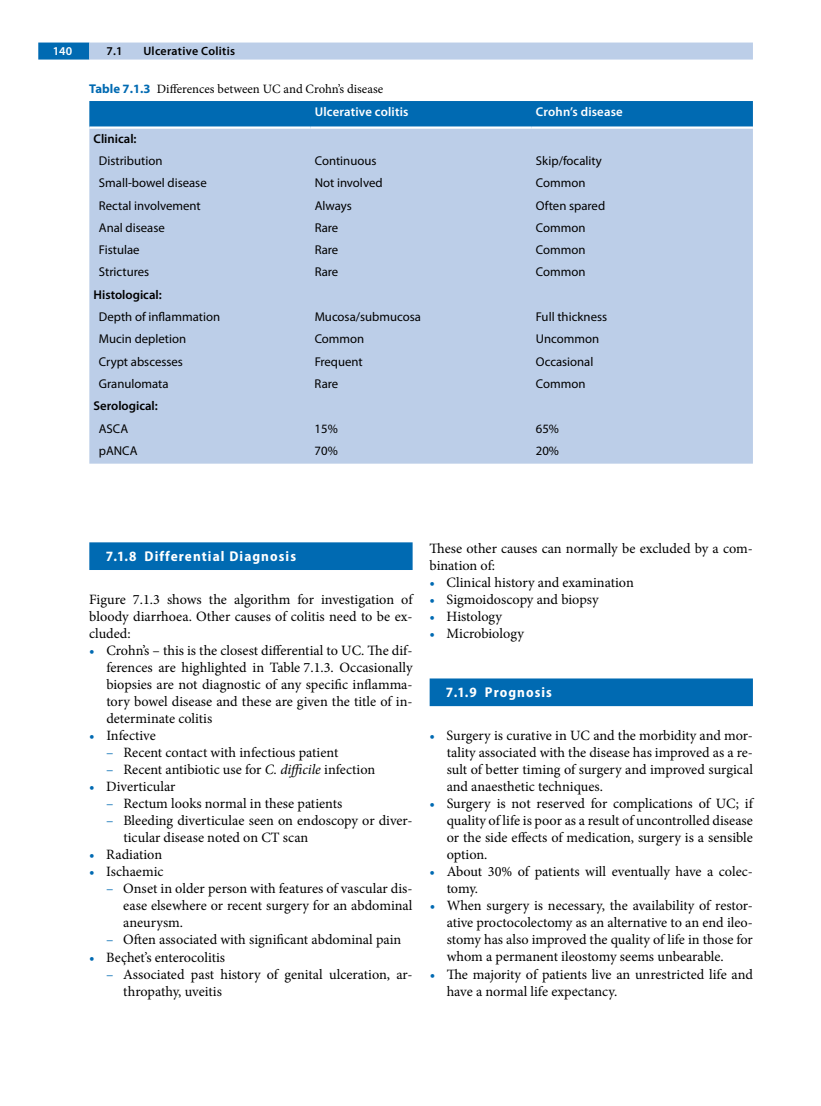
<style>
.page{position:relative;width:821px;height:1106px;background:#fff}
.page>*{position:absolute;margin:0;border:0;box-sizing:border-box;transform-origin:0 0}
.t1{font:14.25px/17px "Minion Pro";color:#000;text-align:justify}
.t2{font:700 semi-condensed 14.25px "Myriad Pro";letter-spacing:.075em;color:#fff}
.t3{font:12.75px "Myriad Pro";color:#000}
.t4{font:12.75px "Minion Pro";color:#000}
.t5{font:600 12.75px "Myriad Pro";color:#000}
.t6{font:600 12.75px "Myriad Pro";letter-spacing:.015em;color:#fff}
.t7{font:600 12px "Myriad Pro";letter-spacing:.025em;color:#000}
.t8{font:600 12px "Myriad Pro";color:#fff}
.s1{font-family:"Myriad Pro";font-weight:700;color:#006ab2}
.s2{color:#006ab2}
.s3{font-style:italic}
</style>
<div class="page">
<div style="left:38px;top:43px;width:51px;height:17px;background:#006ab2"></div>
<div style="left:89px;top:43px;width:664px;height:17px;background:#bccee8"></div>
<div style="left:429px;top:678px;width:324px;height:28px;background:#006ab2"></div>
<div style="left:89px;top:542px;width:323px;height:28px;background:#006ab2"></div>
<div style="left:89px;top:101px;width:664px;height:25px;background:#006ab2"></div>
<div style="left:89px;top:129px;width:664px;height:334px;background:#bccee8"></div>
<p class="t8" style="left:53px;top:43px;width:21px">140</p>
<p class="t7" style="left:106px;top:43px;width:18px">7.1</p>
<p class="t7" style="left:143px;top:43px;width:93px">Ulcerative Colitis</p>
<p class="t4" style="left:89px;top:80px;width:295px"><span class="s1">Table 7.1.3</span> Differences between UC and Crohn’s disease</p>
<p class="t6" style="left:315px;top:104px;width:95px">Ulcerative colitis</p>
<p class="t6" style="left:536px;top:104px;width:88px">Crohn’s disease</p>
<p class="t5" style="left:94px;top:130px;width:45px">Clinical:</p>
<p class="t3" style="left:99px;top:153px;width:65px">Distribution</p>
<p class="t3" style="left:315px;top:153px;width:63px">Continuous</p>
<p class="t3" style="left:536px;top:153px;width:67px">Skip/focality</p>
<p class="t3" style="left:99px;top:175px;width:109px">Small-bowel disease</p>
<p class="t3" style="left:315px;top:175px;width:69px">Not involved</p>
<p class="t3" style="left:536px;top:175px;width:51px">Common</p>
<p class="t3" style="left:99px;top:197px;width:103px">Rectal involvement</p>
<p class="t3" style="left:315px;top:197px;width:39px">Always</p>
<p class="t3" style="left:536px;top:197px;width:71px">Often spared</p>
<p class="t3" style="left:99px;top:220px;width:67px">Anal disease</p>
<p class="t3" style="left:315px;top:220px;width:25px">Rare</p>
<p class="t3" style="left:536px;top:220px;width:51px">Common</p>
<p class="t3" style="left:99px;top:242px;width:42px">Fistulae</p>
<p class="t3" style="left:315px;top:242px;width:25px">Rare</p>
<p class="t3" style="left:536px;top:242px;width:51px">Common</p>
<p class="t3" style="left:99px;top:264px;width:52px">Strictures</p>
<p class="t3" style="left:315px;top:264px;width:25px">Rare</p>
<p class="t3" style="left:536px;top:264px;width:51px">Common</p>
<p class="t5" style="left:93px;top:286px;width:70px">Histological:</p>
<p class="t3" style="left:99px;top:309px;width:123px">Depth of inflammation</p>
<p class="t3" style="left:315px;top:309px;width:108px">Mucosa/submucosa</p>
<p class="t3" style="left:536px;top:309px;width:73px">Full thickness</p>
<p class="t3" style="left:99px;top:331px;width:89px">Mucin depletion</p>
<p class="t3" style="left:315px;top:331px;width:51px">Common</p>
<p class="t3" style="left:536px;top:331px;width:65px">Uncommon</p>
<p class="t3" style="left:99px;top:353px;width:86px">Crypt abscesses</p>
<p class="t3" style="left:315px;top:353px;width:50px">Frequent</p>
<p class="t3" style="left:536px;top:353px;width:59px">Occasional</p>
<p class="t3" style="left:99px;top:376px;width:71px">Granulomata</p>
<p class="t3" style="left:315px;top:376px;width:25px">Rare</p>
<p class="t3" style="left:536px;top:376px;width:51px">Common</p>
<p class="t5" style="left:93px;top:398px;width:66px">Serological:</p>
<p class="t3" style="left:99px;top:420px;width:31px">ASCA</p>
<p class="t3" style="left:315px;top:420px;width:25px">15%</p>
<p class="t3" style="left:536px;top:420px;width:25px">65%</p>
<p class="t3" style="left:99px;top:443px;width:40px">pANCA</p>
<p class="t3" style="left:314px;top:443px;width:25px">70%</p>
<p class="t3" style="left:536px;top:443px;width:25px">20%</p>
<p class="t2" style="left:106px;top:548px;width:191px">7.1.8 Differential Diagnosis</p>
<p class="t1" style="left:89px;top:591px;width:325px">Figure 7.1.3 shows the algorithm for investigation of bloody diarrhoea. Other causes of colitis need to be ex&shy;cluded:</p>
<p class="t1" style="left:106px;top:642px;width:308px;text-indent:-17px"><span class="s2">•</span> Crohn’s – this is the closest differential to UC. The dif&shy;ferences are highlighted in Table 7.1.3. Occasionally biopsies are not diagnostic of any specific inflamma&shy;tory bowel disease and these are given the title of in&shy;determinate colitis</p>
<p class="t1" style="left:89px;top:727px;width:68px"><span class="s2">•</span> Infective</p>
<p class="t1" style="left:106px;top:744px;width:233px"><span class="s2">–</span> Recent contact with infectious patient</p>
<p class="t1" style="left:106px;top:761px;width:270px"><span class="s2">–</span> Recent antibiotic use for <span class="s3">C. difficile</span> infection</p>
<p class="t1" style="left:89px;top:778px;width:88px"><span class="s2">•</span> Diverticular</p>
<p class="t1" style="left:106px;top:795px;width:237px"><span class="s2">–</span> Rectum looks normal in these patients</p>
<p class="t1" style="left:123px;top:812px;width:291px;text-indent:-17px"><span class="s2">–</span> Bleeding diverticulae seen on endoscopy or diver&shy;ticular disease noted on CT scan</p>
<p class="t1" style="left:89px;top:846px;width:74px"><span class="s2">•</span> Radiation</p>
<p class="t1" style="left:89px;top:863px;width:76px"><span class="s2">•</span> Ischaemic</p>
<p class="t1" style="left:123px;top:880px;width:291px;text-indent:-17px"><span class="s2">–</span> Onset in older person with features of vascular dis&shy;ease elsewhere or recent surgery for an abdominal aneurysm.</p>
<p class="t1" style="left:106px;top:931px;width:296px"><span class="s2">–</span> Often associated with significant abdominal pain</p>
<p class="t1" style="left:89px;top:948px;width:137px"><span class="s2">•</span> Beçhet’s enterocolitis</p>
<p class="t1" style="left:123px;top:965px;width:291px;text-indent:-17px"><span class="s2">–</span> Associated past history of genital ulceration, ar&shy;thropathy, uveitis</p>
<p class="t1" style="left:429px;top:540px;width:325px">These other causes can normally be excluded by a com&shy;bination of:</p>
<p class="t1" style="left:429px;top:574px;width:206px"><span class="s2">•</span> Clinical history and examination</p>
<p class="t1" style="left:429px;top:591px;width:170px"><span class="s2">•</span> Sigmoidoscopy and biopsy</p>
<p class="t1" style="left:429px;top:608px;width:74px"><span class="s2">•</span> Histology</p>
<p class="t1" style="left:429px;top:625px;width:96px"><span class="s2">•</span> Microbiology</p>
<p class="t2" style="left:446px;top:684px;width:107px">7.1.9 Prognosis</p>
<p class="t1" style="left:446px;top:727px;width:308px;text-indent:-17px"><span class="s2">•</span> Surgery is curative in UC and the morbidity and mor&shy;tality associated with the disease has improved as a re&shy;sult of better timing of surgery and improved surgical and anaesthetic techniques.</p>
<p class="t1" style="left:446px;top:795px;width:308px;text-indent:-17px"><span class="s2">•</span> Surgery is not reserved for complications of UC; if quality of life is poor as a result of uncontrolled disease or the side effects of medication, surgery is a sensible option.</p>
<p class="t1" style="left:446px;top:863px;width:308px;text-indent:-17px"><span class="s2">•</span> About 30% of patients will eventually have a colec&shy;tomy.</p>
<p class="t1" style="left:446px;top:897px;width:308px;text-indent:-17px"><span class="s2">•</span> When surgery is necessary, the availability of restor&shy;ative proctocolectomy as an alternative to an end ileo&shy;stomy has also improved the quality of life in those for whom a permanent ileostomy seems unbearable.</p>
<p class="t1" style="left:446px;top:965px;width:308px;text-indent:-17px"><span class="s2">•</span> The majority of patients live an unrestricted life and have a normal life expectancy.</p>
</div>
